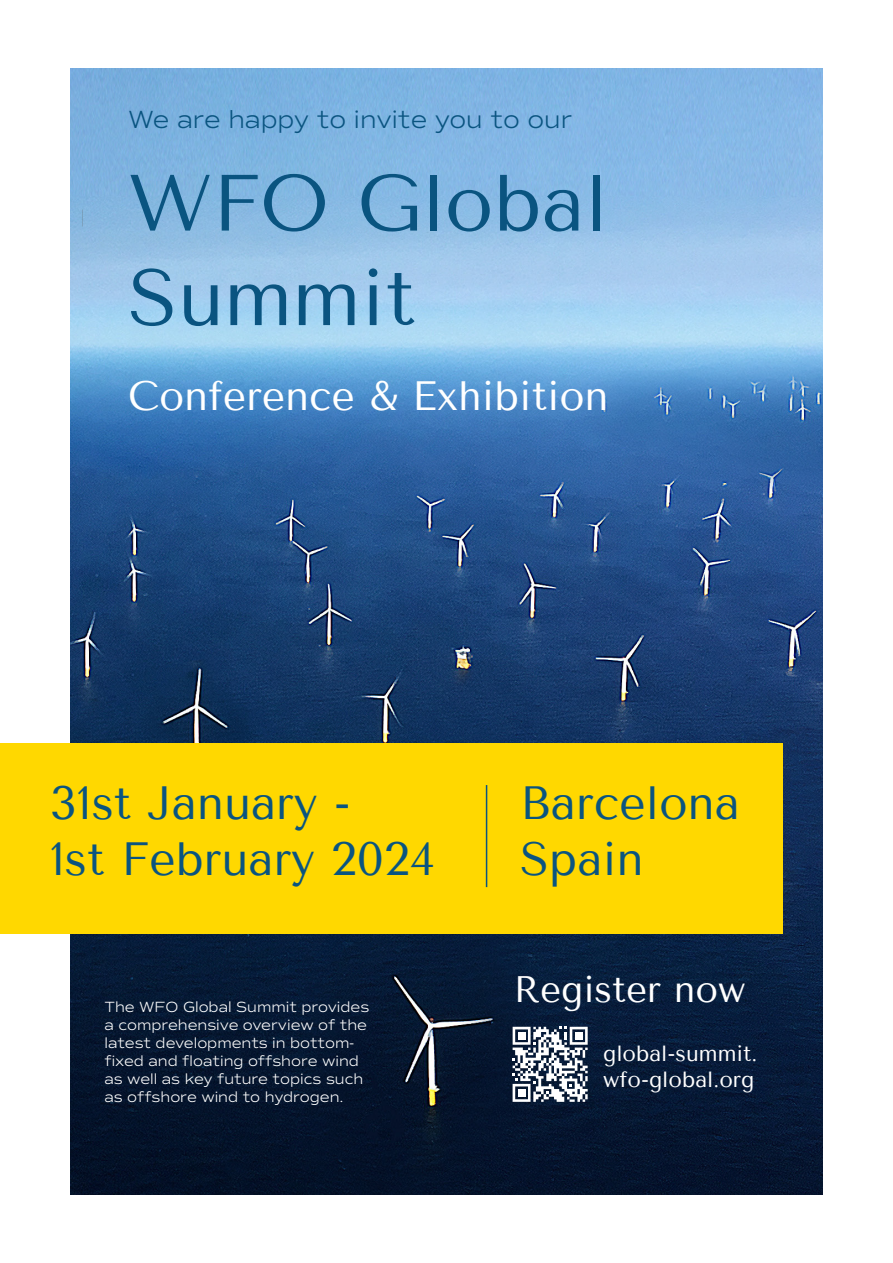
<style>
.page{position:relative;width:893px;height:1263px;background:#fff}
.page>*{position:absolute;margin:0;border:0;box-sizing:border-box;transform-origin:0 0}
.t1{font:79.65px/94.5px "Tenor Sans";color:#0a5480}
.t2{font:46.5px/55.8px "Tenor Sans";color:#0a5480}
.t3{font:40.8px "Tenor Sans";color:#fff}
.t4{font:36.75px "Tenor Sans";color:#fff}
.t5{font:300 25.2px "Commuters Sans";color:#0a5480}
.t6{font:21.9px/26.2px "Tenor Sans";color:#fff}
.t7{font:300 15px/18px "Commuters Sans";color:#fff}
</style>
<div class="page">
<img style="left:70px;top:68px;width:753px;height:1127px">
<div style="left:0;top:743px;width:782px;height:190px;background:#ffd800"></div>
<hr style="left:486px;top:785px;width:1px;height:102px;background:#0a5480">
<svg style="left:513px;top:1027px;width:75px;height:75px"></svg>
<div style="left:518px;top:1032px;width:7px;height:7px;background:#fff"></div>
<div style="left:575px;top:1032px;width:7px;height:7px;background:#fff"></div>
<div style="left:518px;top:1089px;width:7px;height:8px;background:#fff"></div>
<p class="t5" style="left:128px;top:104px;width:446px">We are happy to invite you to our</p>
<p class="t1" style="left:128px;top:157px;width:481px">WFO Global<br>Summit</p>
<p class="t3" style="left:128px;top:372px;width:482px">Conference &amp; Exhibition</p>
<p class="t2" style="left:50px;top:776px;width:386px">31st January -<br>1st February 2024</p>
<p class="t2" style="left:520px;top:776px;width:221px">Barcelona<br>Spain</p>
<p class="t7" style="left:104px;top:998px;width:266px">The WFO Global Summit provides a comprehensive overview of the latest developments in bottom&shy;fixed and floating offshore wind as well as key future topics such as offshore wind to hydrogen.</p>
<p class="t4" style="left:514px;top:968px;width:233px">Register now</p>
<p class="t6" style="left:603px;top:1040px;width:156px">global-summit. wfo-global.org</p>
</div>
